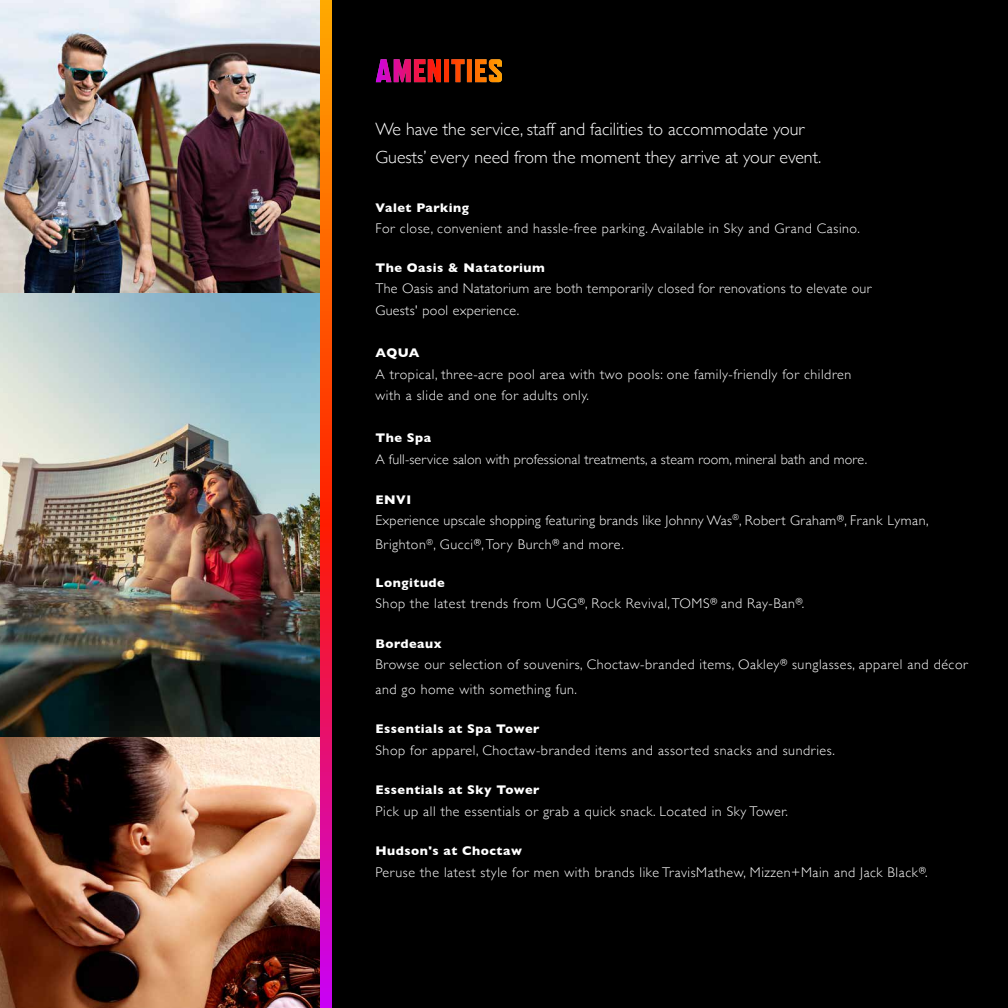
<style>
.page{position:relative;width:1008px;height:1008px;background:#000}
.page>*{position:absolute;margin:0;border:0;box-sizing:border-box;transform-origin:0 0}
.t1{font:300 17.85px/28.2px "Gill Sans";color:#fff}
.t2{font:300 14px/21.5px "Gill Sans";letter-spacing:.04em;color:#fff}
.t3{font:300 14px/21.5px "Gill Sans";letter-spacing:.02em;color:#fff}
.t4{font:300 14px "Gill Sans";letter-spacing:.01em;color:#fff}
.t5{font:700 12.78px "Gill Sans";letter-spacing:.04em;color:#fff}
.s1{font-family:"N Haas Grotesk DS Pro 35 X Lt";font-weight:400}
</style>
<div class="page">
<svg style="left:376px;top:59px;width:126px;height:23px"></svg>
<svg style="left:319px;top:0;width:12px;height:1008px;background:#d34b48"></svg>
<img style="left:0;top:0;width:319px;height:1008px">
<p class="t1" style="left:375px;top:114px;width:447px">We have the service, staff and facilities to accommodate your<br>Guests’ every need from the moment they arrive at your event.</p>
<p class="t5" style="left:375px;top:197px;width:95px">Valet Parking</p>
<p class="t2" style="left:375px;top:217px;width:486px">For close, convenient and hassle-free parking. Available in Sky and Grand Casino.</p>
<p class="t5" style="left:375px;top:257px;width:171px">The Oasis &amp; Natatorium</p>
<p class="t3" style="left:375px;top:277px;width:497px">The Oasis and Natatorium are both temporarily closed for renovations to elevate our<br>Guests' pool experience.</p>
<p class="t5" style="left:375px;top:343px;width:46px">AQUA</p>
<p class="t2" style="left:375px;top:363px;width:477px">A tropical, three-acre pool area with two pools: one family-friendly for children with a slide and one for adults only.</p>
<p class="t5" style="left:375px;top:428px;width:57px">The Spa</p>
<p class="t4" style="left:375px;top:448px;width:493px">A full-service salon with professional treatments, a steam room, mineral bath and more.</p>
<p class="t5" style="left:375px;top:489px;width:37px">ENVI</p>
<p class="t3" style="left:375px;top:508px;width:555px;line-height:24.3px">Experience upscale shopping featuring brands like Johnny Was<sup>®</sup>, Robert Graham<span class="s1">®</span>, Frank Lyman,<br>Brighton<sup>®</sup>, Gucci<span class="s1">®</span>, Tory Burch<span class="s1">®</span> and more.</p>
<p class="t5" style="left:375px;top:572px;width:71px">Longitude</p>
<p class="t2" style="left:375px;top:592px;width:430px">Shop the latest trends from UGG<span class="s1">®</span>, Rock Revival, TOMS<span class="s1">®</span> and Ray-Ban<span class="s1">®</span>.</p>
<p class="t5" style="left:375px;top:633px;width:68px">Bordeaux</p>
<p class="t2" style="left:375px;top:652px;width:594px;line-height:24.3px">Browse our selection of souvenirs, Choctaw-branded items, Oakley<span class="s1">®</span> sunglasses, apparel and décor and go home with something fun.</p>
<p class="t5" style="left:375px;top:719px;width:165px">Essentials at Spa Tower</p>
<p class="t2" style="left:375px;top:739px;width:461px">Shop for apparel, Choctaw-branded items and assorted snacks and sundries.</p>
<p class="t5" style="left:375px;top:780px;width:166px">Essentials at Sky Tower</p>
<p class="t2" style="left:375px;top:800px;width:414px">Pick up all the essentials or grab a quick snack. Located in Sky Tower.</p>
<p class="t5" style="left:375px;top:841px;width:148px">Hudson's at Choctaw</p>
<p class="t2" style="left:375px;top:861px;width:554px">Peruse the latest style for men with brands like TravisMathew, Mizzen+Main and Jack Black<span class="s1">®</span>.</p>
</div>
